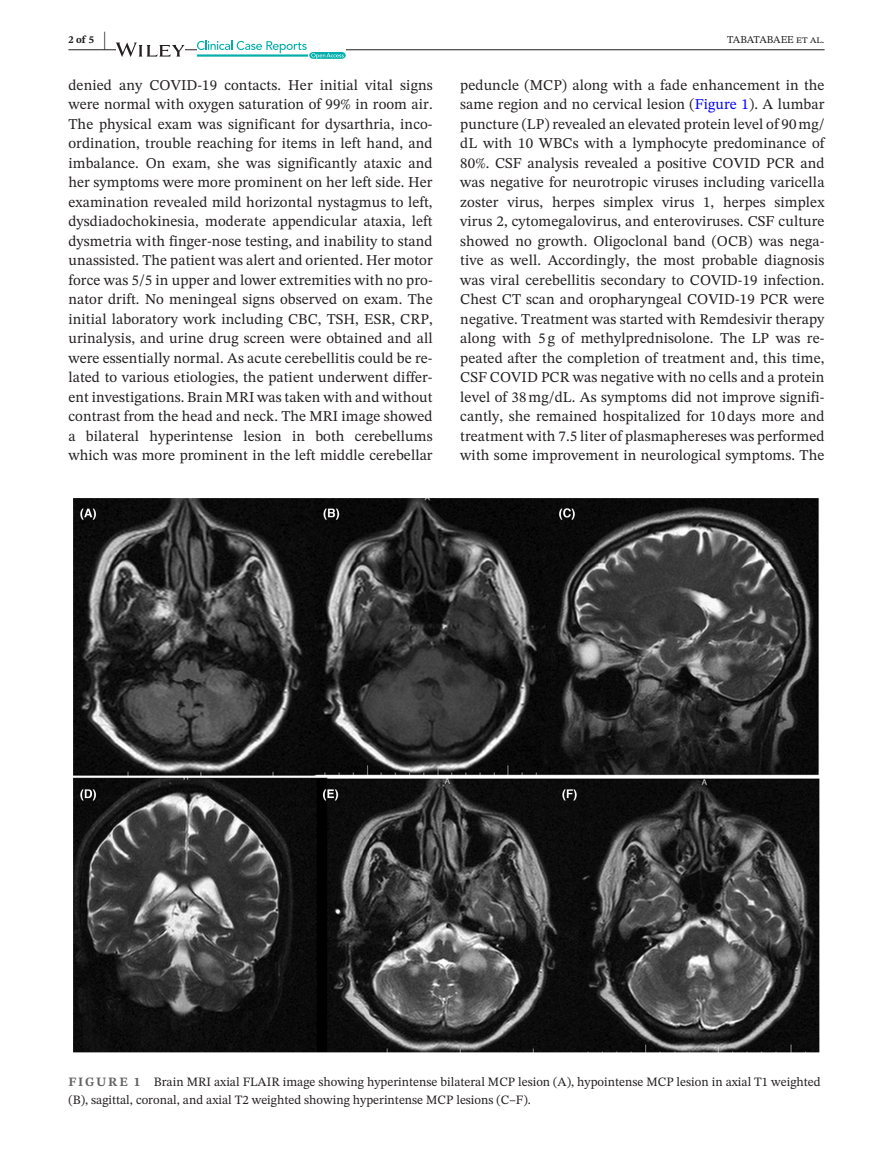
<style>
.page{position:relative;width:893px;height:1174px;background:#fff}
.page>*{position:absolute;margin:0;border:0;box-sizing:border-box;transform-origin:0 0}
.t1{font:15px/19.5px "STIX Two Text";letter-spacing:.005em;color:#231f20;text-align:justify}
.t2{font:12.75px/18px "STIX Two Text";color:#231f20}
.t3{font:10.5px "STIX Two Text";color:#231f20}
.t4{font:700 10.5px "STIX Two Text";color:#231f20}
.s1{font-size:21px}
.s2{color:#00f}
.s3{font-weight:700;color:#636366}
</style>
<div class="page">
<hr style="left:68px;top:49px;width:756px;height:1px;background:#231f20">
<svg style="left:116px;top:43px;width:69px;height:14px"></svg>
<svg style="left:197px;top:41px;width:149px;height:18px"></svg>
<img style="left:73px;top:498px;width:747px;height:555px">
<p class="t4" style="left:68px;top:32px;width:39px">2 of 5 <span class="s1">|</span></p>
<p class="t3" style="left:727px;top:32px;width:99px">TABATABAEE et al.</p>
<p class="t1" style="left:68px;top:75px;width:366px">denied any COVID-19 contacts. Her initial vital signs were normal with oxygen saturation of 99% in room air.<br>The physical exam was significant for dysarthria, inco&shy;ordination, trouble reaching for items in left hand, and imbalance. On exam, she was significantly ataxic and her symptoms were more prominent on her left side. Her examination revealed mild horizontal nystagmus to left, dysdiadochokinesia, moderate appendicular ataxia, left dysmetria with finger-nose testing, and inability to stand unassisted. The patient was alert and oriented. Her motor force was 5/5 in upper and lower extremities with no pro&shy;nator drift. No meningeal signs observed on exam. The initial laboratory work including CBC, TSH, ESR, CRP, urinalysis, and urine drug screen were obtained and all were essentially normal. As acute cerebellitis could be re&shy;lated to various etiologies, the patient underwent differ&shy;ent investigations. Brain MRI was taken with and without contrast from the head and neck. The MRI image showed a bilateral hyperintense lesion in both cerebellums which was more prominent in the left middle cerebellar</p>
<p class="t1" style="left:460px;top:75px;width:366px">peduncle (MCP) along with a fade enhancement in the same region and no cervical lesion (<span class="s2">Figure 1</span>). A lumbar puncture (LP) revealed an elevated protein level of 90mg/ dL with 10 WBCs with a lymphocyte predominance of 80%. CSF analysis revealed a positive COVID PCR and was negative for neurotropic viruses including varicella zoster virus, herpes simplex virus 1, herpes simplex virus 2, cytomegalovirus, and enteroviruses. CSF culture showed no growth. Oligoclonal band (OCB) was nega&shy;tive as well. Accordingly, the most probable diagnosis was viral cerebellitis secondary to COVID-19 infection.<br>Chest CT scan and oropharyngeal COVID-19 PCR were negative. Treatment was started with Remdesivir therapy along with 5 g of methylprednisolone. The LP was re&shy;peated after the completion of treatment and, this time, CSF COVID PCR was negative with no cells and a protein level of 38mg/dL. As symptoms did not improve signifi&shy;cantly, she remained hospitalized for 10 days more and treatment with 7.5 liter of plasmaphereses was performed with some improvement in neurological symptoms. The</p>
<p class="t2" style="left:68px;top:1072px;width:754px"><span class="s3">FIGURE 1</span> Brain MRI axial FLAIR image showing hyperintense bilateral MCP lesion (A), hypointense MCP lesion in axial T1 weighted (B), sagittal, coronal, and axial T2 weighted showing hyperintense MCP lesions (C–F).</p>
</div>
